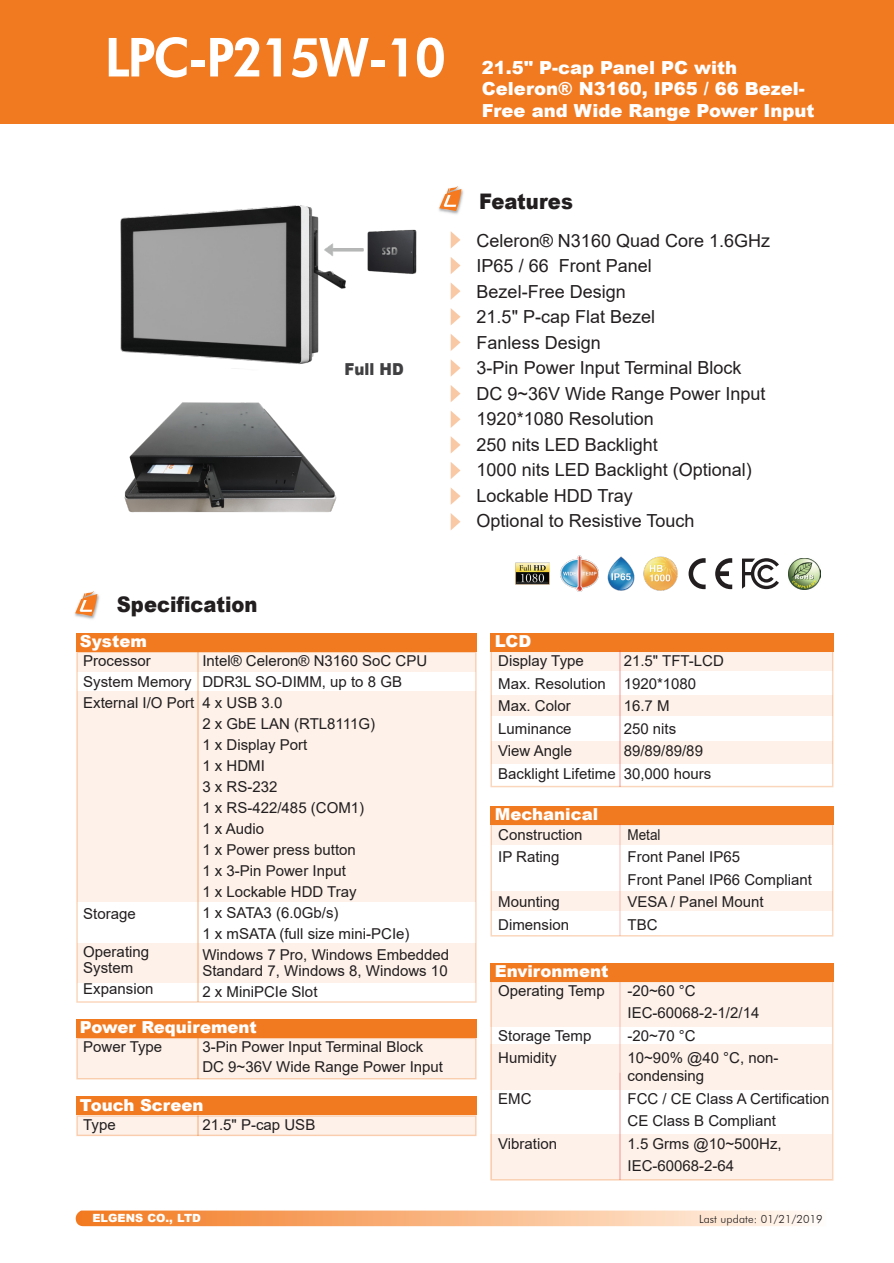
<style>
.page{position:relative;width:894px;height:1263px;background:#fff}
.page>*{position:absolute;margin:0;border:0;box-sizing:border-box;transform-origin:0 0}
.t1{font:800 53.85px "Futura BT";letter-spacing:-.05em;color:#fff;scale:.95 1}
.t2{font:900 21.45px "Arial";color:#221e1f;scale:.91 1}
.t3{font:18px/25.5px "Arial";color:#221e1f}
.t4{font:900 18px/21.6px "Arial";color:#fff}
.t5{font:900 16.5px "Arial";color:#fff}
.t6{font:900 16.5px "Arial";color:#404042;scale:.91 1}
.t7{font:15px/22.5px "Arial";color:#221e1f}
.t8{font:15px/22.5px "Arial";color:#221e1f;scale:.9 1}
.t9{font:300 11.25px "Futura BT";letter-spacing:.01em;color:#221e1f}
.t10{font:900 11.25px "Arial";letter-spacing:.01em;color:#fff}
</style>
<div class="page">
<img style="left:788px;top:558px;width:32px;height:31px">
<svg style="left:688px;top:558px;width:17px;height:31px"></svg>
<svg style="left:715px;top:558px;width:17px;height:31px"></svg>
<svg style="left:742px;top:558px;width:36px;height:31px"></svg>
<img style="left:515px;top:555px;width:82px;height:37px">
<img style="left:597px;top:556px;width:38px;height:35px">
<img style="left:643px;top:556px;width:35px;height:35px">
<img style="left:120px;top:205px;width:297px;height:164px">
<img style="left:124px;top:402px;width:213px;height:111px">
<svg style="left:75px;top:1210px;width:737px;height:16px;background:#f9b989"></svg>
<div style="left:0;top:0;width:893px;height:124px;background:#f17920"></div>
<div style="left:77px;top:652px;width:399px;height:20px;background:#fdf1e9"></div>
<div style="left:77px;top:692px;width:399px;height:210px;background:#fdf1e9"></div>
<div style="left:77px;top:943px;width:399px;height:39px;background:#fdf1e9"></div>
<div style="left:76px;top:633px;width:400px;height:18px;background:#f17920"></div>
<hr style="left:197px;top:652px;width:2px;height:350px;background:#f17920">
<div style="left:77px;top:1038px;width:399px;height:41px;background:#fdf1e9"></div>
<div style="left:76px;top:1019px;width:400px;height:19px;background:#f17920"></div>
<div style="left:76px;top:1037px;width:400px;height:42px;border:2px solid #f17920"></div>
<hr style="left:197px;top:1038px;width:2px;height:41px;background:#f17920">
<div style="left:77px;top:1116px;width:399px;height:19px;background:#fdf1e9"></div>
<div style="left:76px;top:1096px;width:400px;height:19px;background:#f17920"></div>
<svg style="left:197px;top:1116px;width:2px;height:19px"></svg>
<div style="left:491px;top:652px;width:341px;height:19px;background:#fdf1e9"></div>
<div style="left:490px;top:633px;width:343px;height:18px;background:#f17920"></div>
<div style="left:491px;top:695px;width:341px;height:20px;background:#fdf1e9"></div>
<div style="left:491px;top:741px;width:341px;height:23px;background:#fdf1e9"></div>
<hr style="left:619px;top:650px;width:1px;height:137px;background:#f05152">
<img style="left:386px;top:189px;width:78px;height:79px">
<svg style="left:439px;top:186px;width:22px;height:25px"></svg>
<img style="left:74px;top:594px;width:78px;height:79px">
<svg style="left:75px;top:591px;width:22px;height:25px"></svg>
<div style="left:491px;top:825px;width:341px;height:19px;background:#fdf1e9"></div>
<div style="left:491px;top:892px;width:341px;height:19px;background:#fdf1e9"></div>
<div style="left:490px;top:806px;width:343px;height:18px;background:#f17920"></div>
<hr style="left:619px;top:825px;width:1px;height:111px;background:#f05152">
<div style="left:490px;top:981px;width:341px;height:46px;background:#fdf1e9"></div>
<div style="left:490px;top:1044px;width:341px;height:45px;background:#fdf1e9"></div>
<div style="left:490px;top:1135px;width:341px;height:45px;background:#fdf1e9"></div>
<div style="left:490px;top:963px;width:343px;height:18px;background:#f17920"></div>
<hr style="left:619px;top:982px;width:1px;height:198px;background:#f05152">
<svg style="left:450px;top:231px;width:10px;height:18px"></svg>
<svg style="left:450px;top:257px;width:10px;height:17px"></svg>
<svg style="left:450px;top:282px;width:10px;height:18px"></svg>
<svg style="left:450px;top:308px;width:10px;height:17px"></svg>
<svg style="left:450px;top:334px;width:10px;height:17px"></svg>
<svg style="left:450px;top:359px;width:10px;height:18px"></svg>
<svg style="left:450px;top:385px;width:10px;height:17px"></svg>
<svg style="left:450px;top:411px;width:10px;height:17px"></svg>
<svg style="left:450px;top:436px;width:10px;height:18px"></svg>
<svg style="left:450px;top:462px;width:10px;height:17px"></svg>
<svg style="left:450px;top:487px;width:10px;height:18px"></svg>
<svg style="left:450px;top:513px;width:10px;height:17px"></svg>
<h1 class="t1" style="left:105px;top:25px;width:361px">LPC-P215W-10</h1>
<p class="t4" style="left:482px;top:56px;width:334px">21.5" P-cap Panel PC with<br>Celeron® N3160, IP65 / 66 Bezel-<br>Free and Wide Range Power Input</p>
<h2 class="t2" style="left:117px;top:589px;width:156px">Specification</h2>
<p class="t5" style="left:80px;top:629px;width:68px">System</p>
<p class="t6" style="left:344px;top:357px;width:67px">Full HD</p>
<p class="t7" style="left:83px;top:650px;width:112px;line-height:21px">Processor<br>System Memory<br>External I/O Port</p>
<p class="t7" style="left:83px;top:903px;width:54px">Storage</p>
<p class="t7" style="left:83px;top:943px;width:67px;line-height:16.5px">Operating<br>System</p>
<p class="t7" style="left:83px;top:978px;width:72px">Expansion</p>
<p class="t7" style="left:202px;top:650px;width:248px;line-height:21px">Intel® Celeron® N3160 SoC CPU<br>DDR3L SO-DIMM, up to 8 GB<br>4 x USB 3.0<br>2 x GbE LAN (RTL8111G)<br>1 x Display Port<br>1 x HDMI<br>3 x RS-232<br>1 x RS-422/485 (COM1)<br>1 x Audio<br>1 x Power press button<br>1 x 3-Pin Power Input<br>1 x Lockable HDD Tray<br>1 x SATA3 (6.0Gb/s)<br>1 x mSATA (full size mini-PCIe)<br>Windows 7 Pro, Windows Embedded</p>
<p class="t7" style="left:202px;top:960px;width:247px;line-height:21px">Standard 7, Windows 8, Windows 10<br>2 x MiniPCIe Slot</p>
<p class="t5" style="left:80px;top:1015px;width:178px">Power Requirement</p>
<p class="t7" style="left:83px;top:1035px;width:80px">Power Type</p>
<p class="t7" style="left:202px;top:1037px;width:242px;line-height:19.5px">3-Pin Power Input Terminal Block<br>DC 9~36V Wide Range Power Input</p>
<p class="t5" style="left:80px;top:1093px;width:125px">Touch Screen</p>
<p class="t7" style="left:83px;top:1113px;width:34px">Type</p>
<p class="t7" style="left:202px;top:1113px;width:114px">21.5" P-cap USB</p>
<h2 class="t2" style="left:479px;top:186px;width:104px">Features</h2>
<p class="t3" style="left:476px;top:227px;width:295px">Celeron® N3160 Quad Core 1.6GHz<br>IP65 / 66 Front Panel<br>Bezel-Free Design<br>21.5" P-cap Flat Bezel<br>Fanless Design<br>3-Pin Power Input Terminal Block<br>DC 9~36V Wide Range Power Input<br>1920*1080 Resolution<br>250 nits LED Backlight<br>1000 nits LED Backlight (Optional)<br>Lockable HDD Tray<br>Optional to Resistive Touch</p>
<p class="t5" style="left:494px;top:629px;width:38px">LCD</p>
<p class="t7" style="left:498px;top:649px;width:119px">Display Type<br>Max. Resolution<br>Max. Color<br>Luminance<br>View Angle<br>Backlight Lifetime</p>
<p class="t7" style="left:623px;top:649px;width:102px">21.5" TFT-LCD<br>1920*1080<br>16.7 M<br>250 nits<br>89/89/89/89<br>30,000 hours</p>
<p class="t5" style="left:494px;top:802px;width:105px">Mechanical</p>
<p class="t7" style="left:498px;top:823px;width:86px">Construction<br>IP Rating</p>
<p class="t7" style="left:498px;top:890px;width:72px">Mounting<br>Dimension</p>
<p class="t8" style="left:627px;top:823px;width:206px">Metal<br>Front Panel IP65<br>Front Panel IP66 Compliant<br>VESA / Panel Mount<br>TBC</p>
<p class="t5" style="left:494px;top:959px;width:115px">Environment</p>
<p class="t7" style="left:498px;top:979px;width:108px">Operating Temp</p>
<p class="t7" style="left:498px;top:1024px;width:95px">Storage Temp<br>Humidity</p>
<p class="t7" style="left:498px;top:1087px;width:35px">EMC</p>
<p class="t7" style="left:498px;top:1132px;width:60px">Vibration</p>
<p class="t7" style="left:627px;top:979px;width:152px">-20~60 °C<br>IEC-60068-2-1/2/14 -20~70 °C<br>10~90% @40 °C, non-</p>
<p class="t7" style="left:627px;top:1064px;width:203px">condensing<br>FCC / CE Class A Certification<br>CE Class B Compliant<br>1.5 Grms @10~500Hz,<br>IEC-60068-2-64</p>
<p class="t10" style="left:92px;top:1210px;width:110px">ELGENS CO., LTD</p>
<p class="t9" style="left:699px;top:1212px;width:125px">Last update: 01/21/2019</p>
</div>
